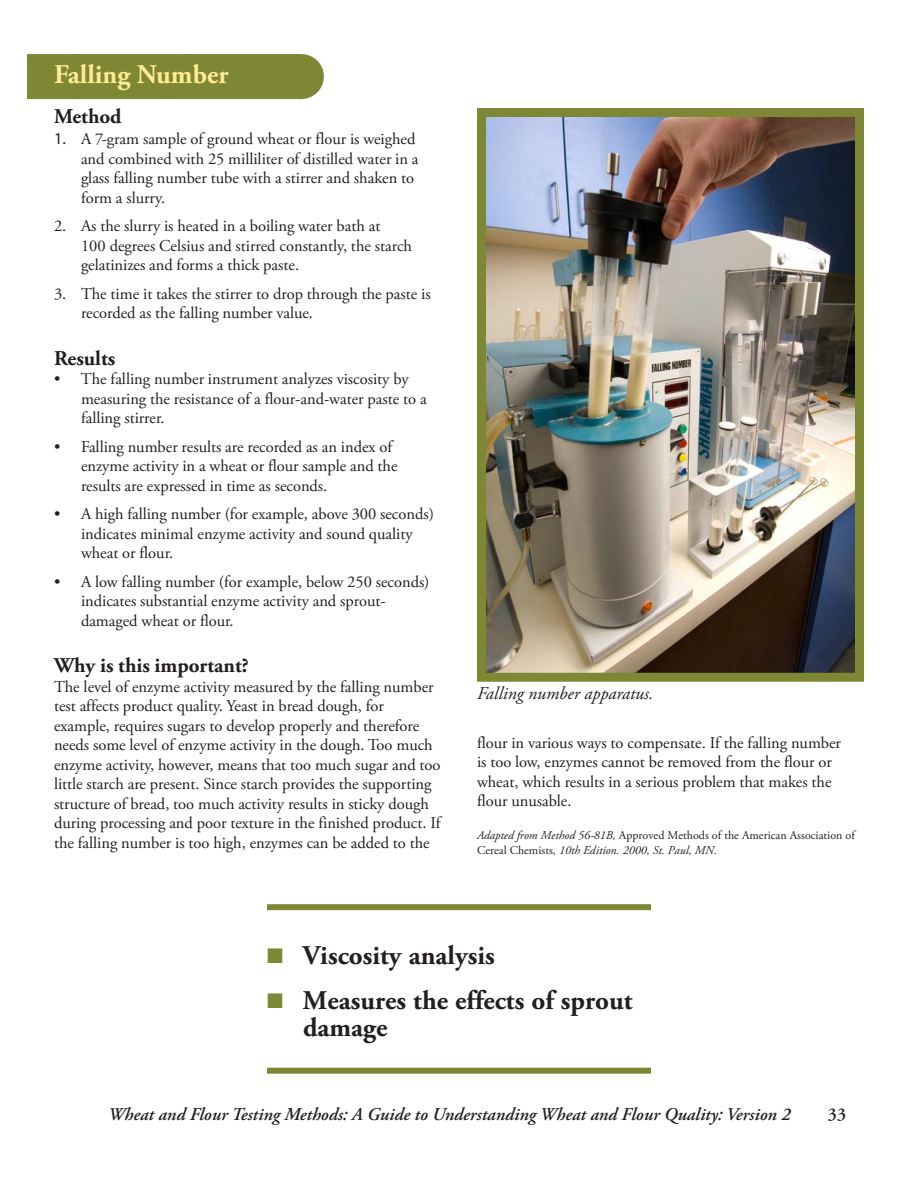
<style>
.page{position:relative;width:918px;height:1188px;background:#fff}
.page>*{position:absolute;margin:0;border:0;box-sizing:border-box;transform-origin:0 0}
.t1{font:700 27px/27px "Adobe Garamond Pro";color:#231f20}
.t2{font:700 27px "Adobe Garamond Pro";color:#ffeb95}
.t3{font:700 21px "Adobe Garamond Pro";color:#231f20}
.t4{font:italic 600 18px "Adobe Garamond Pro";color:#231f20}
.t5{font:italic 18px "Adobe Garamond Pro";color:#231f20}
.t6{font:600 18px "Adobe Garamond Pro";color:#231f20}
.t7{font:16.5px/19.5px "Adobe Garamond Pro";letter-spacing:-.005em;color:#231f20}
.t8{font:12px/15px "Adobe Garamond Pro";color:#231f20}
.s1{font-family:"Myriad Pro"}
.s2{font-style:italic}
.s3{color:#7e8733}
</style>
<div class="page">
<div style="left:27px;top:54px;width:273px;height:45px;background:#7e8733"></div>
<svg style="left:194px;top:54px;width:50px;height:1px"></svg>
<hr style="left:300px;top:54px;width:1px;height:45px;background:#7e8733">
<div style="left:267px;top:904px;width:384px;height:6px;background:#7e8733"></div>
<div style="left:267px;top:1068px;width:384px;height:6px;background:#7e8733"></div>
<img style="left:487px;top:118px;width:367px;height:554px">
<div style="left:477px;top:108px;width:387px;height:574px;border:9px solid #7e8733"></div>
<h1 class="t2" style="left:54px;top:58px;width:176px">Falling Number</h1>
<p class="t3" style="left:54px;top:104px;width:69px">Method</p>
<p class="t7" style="left:81px;top:130px;width:339px;text-indent:-27px"><span class="s1">1.</span> A 7-gram sample of ground wheat or flour is weighed and combined with 25 milliliter of distilled water in a glass falling number tube with a stirrer and shaken to form a slurry.</p>
<p class="t7" style="left:81px;top:217px;width:333px;text-indent:-27px">2. As the slurry is heated in a boiling water bath at<br>100 degrees Celsius and stirred constantly, the starch gelatinizes and forms a thick paste.</p>
<p class="t7" style="left:81px;top:284px;width:351px;text-indent:-27px">3. The time it takes the stirrer to drop through the paste is recorded as the falling number value.</p>
<p class="t3" style="left:54px;top:346px;width:63px">Results</p>
<p class="t7" style="left:81px;top:370px;width:347px;text-indent:-27px">• The falling number instrument analyzes viscosity by measuring the resistance of a flour-and-water paste to a falling stirrer.</p>
<p class="t7" style="left:81px;top:437px;width:318px;text-indent:-27px">• Falling number results are recorded as an index of enzyme activity in a wheat or flour sample and the results are expressed in time as seconds.</p>
<p class="t7" style="left:81px;top:505px;width:355px;text-indent:-27px">• A high falling number (for example, above 300 seconds) indicates minimal enzyme activity and sound quality wheat or flour.</p>
<p class="t7" style="left:81px;top:572px;width:350px;text-indent:-27px">• A low falling number (for example, below 250 seconds) indicates substantial enzyme activity and sprout&shy;damaged wheat or flour.</p>
<p class="t3" style="left:54px;top:653px;width:196px">Why is this important?</p>
<p class="t7" style="left:54px;top:677px;width:388px">The level of enzyme activity measured by the falling number test affects product quality. Yeast in bread dough, for example, requires sugars to develop properly and therefore needs some level of enzyme activity in the dough. Too much enzyme activity, however, means that too much sugar and too little starch are present. Since starch provides the supporting structure of bread, too much activity results in sticky dough during processing and poor texture in the finished product. If the falling number is too high, enzymes can be added to the</p>
<p class="t5" style="left:477px;top:683px;width:178px">Falling number apparatus.</p>
<p class="t7" style="left:477px;top:733px;width:366px">flour in various ways to compensate. If the falling number is too low, enzymes cannot be removed from the flour or wheat, which results in a serious problem that makes the flour unusable.</p>
<p class="t8" style="left:477px;top:828px;width:379px"><span class="s2">Adapted from Method 56-81B,</span> Approved Methods of the American Association of<br>Cereal Chemists, <span class="s2">10th Edition. 2000, St. Paul, MN.</span></p>
<h1 class="t1" style="left:267px;top:943px;width:229px"><span class="s3">■</span> Viscosity analysis</h1>
<h1 class="t1" style="left:303px;top:988px;width:331px;text-indent:-36px"><span class="s3">■</span> Measures the effects of sprout damage</h1>
<p class="t4" style="left:108px;top:1104px;width:684px">Wheat and Flour Testing Methods: A Guide to Understanding Wheat and Flour Quality: Version 2</p>
<p class="t6" style="left:828px;top:1104px;width:20px">33</p>
</div>
